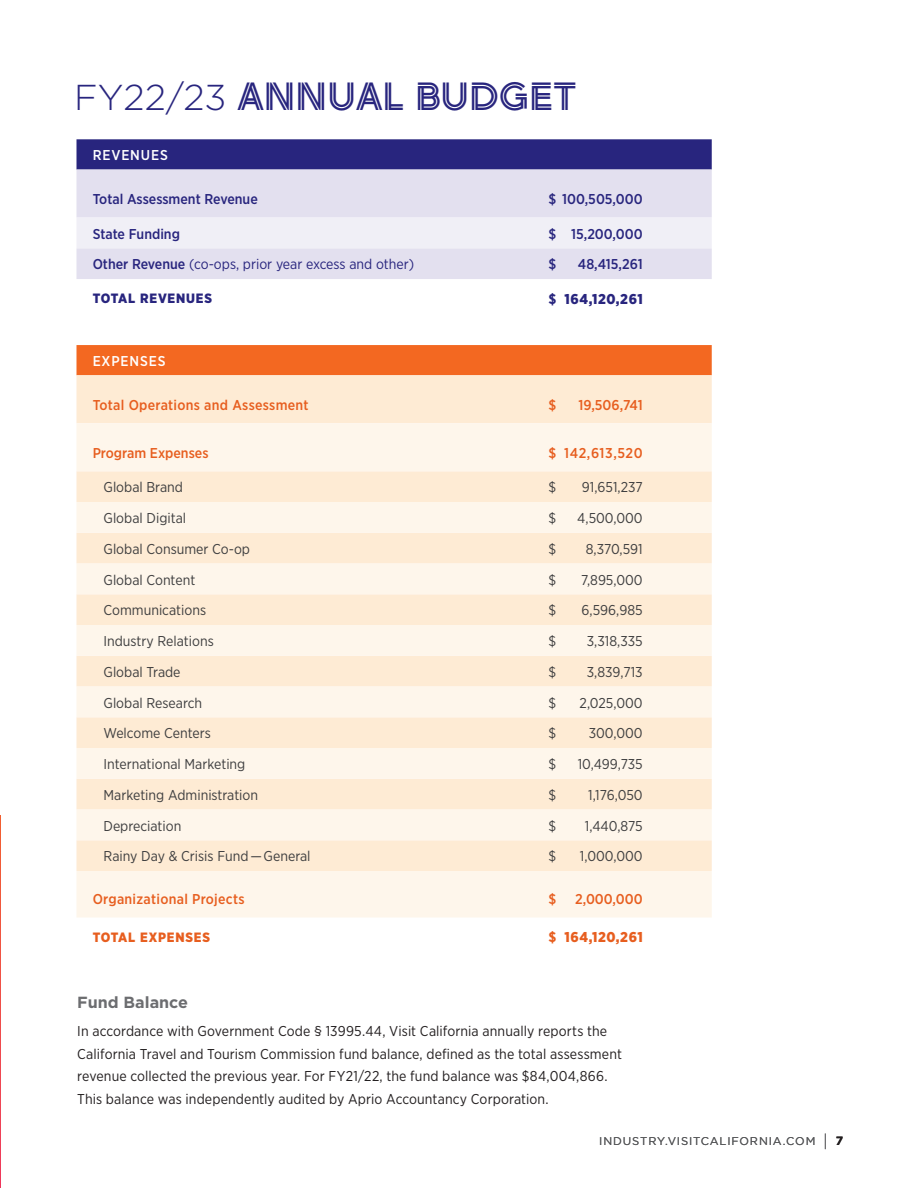
<style>
.page{position:relative;width:918px;height:1188px;background:#fff}
.page>*{position:absolute;margin:0;border:0;box-sizing:border-box;transform-origin:0 0}
.t1{font:39px "Arya Double";color:#28257e}
.t2{font:700 16.2px "Gotham";color:#6c6d70}
.t3{font:14.25px "Gotham Narrow";color:#3e3e3f}
.t4{font:14.25px/22.5px "Gotham Narrow";letter-spacing:.01em;color:#231f20}
.t5{font:500 14.25px "Gotham Narrow";letter-spacing:.02em;color:#e75e1f}
.t6{font:500 14.25px "Gotham Narrow";color:#28257e}
.t7{font:14.25px "Gotham Narrow";color:#28257e}
.t8{font:500 14.25px "Gotham Narrow";letter-spacing:.06em;color:#fff}
.t9{font:500 14.25px "Gotham Narrow";color:#e75e1f}
.t10{font:900 14.25px "Gotham Narrow";letter-spacing:.04em;color:#28257e}
.t11{font:500 14.25px "Gotham Narrow";letter-spacing:.04em;color:#e75e1f}
.t12{font:900 14.25px "Gotham Narrow";letter-spacing:.04em;color:#e75e1f}
.t13{font:900 13.5px "Gotham Narrow";letter-spacing:.06em;color:#28257e}
.t14{font:900 13.5px "Gotham Narrow";letter-spacing:.06em;color:#e75e1f}
.t15{font:11.25px "Gotham";letter-spacing:.075em;color:#57585a}
.s1{font-family:"Gotham";font-weight:300;font-size:36px}
.s2{font-weight:500}
.s3{font-weight:700}
.s4{font-size:16.8px}
.s5{font-weight:700;font-size:12px;color:#231f20}
</style>
<div class="page">
<hr style="left:0;top:815px;width:1px;height:373px;background:#f0593b">
<svg style="left:76px;top:139px;width:636px;height:31px;background:#2f2c82"></svg>
<div style="left:76px;top:170px;width:636px;height:109px;background:#e3e0ef"></div>
<div style="left:76px;top:218px;width:636px;height:30px;background:#f0eff6"></div>
<div style="left:76px;top:345px;width:636px;height:30px;background:#f36821"></div>
<div style="left:76px;top:375px;width:636px;height:48px;background:#feebd4"></div>
<svg style="left:76px;top:423px;width:636px;height:495px;background:#fef1e1"></svg>
<svg style="left:0;top:966px;width:1px;height:222px"></svg>
<p class="t1" style="left:74px;top:73px;width:503px"><span class="s1">FY22/23</span> ANNUAL BUDGET</p>
<p class="t8" style="left:93px;top:146px;width:77px">REVENUES</p>
<p class="t6" style="left:93px;top:190px;width:167px">Total Assessment Revenue</p>
<p class="t6" style="left:549px;top:190px;width:96px">$ 100,505,000</p>
<p class="t6" style="left:93px;top:225px;width:89px">State Funding</p>
<p class="t6" style="left:549px;top:225px;width:96px">$ 15,200,000</p>
<p class="t7" style="left:93px;top:256px;width:323px"><span class="s2">Other Revenue</span> (co-ops, prior year excess and other)</p>
<p class="t6" style="left:549px;top:255px;width:9px">$</p>
<p class="t6" style="left:578px;top:255px;width:66px">48,415,261</p>
<p class="t13" style="left:93px;top:290px;width:121px">TOTAL REVENUES</p>
<p class="t10" style="left:549px;top:290px;width:96px"><span class="s3">$</span> 164,120,261</p>
<p class="t8" style="left:93px;top:352px;width:74px">EXPENSES</p>
<p class="t5" style="left:93px;top:396px;width:218px">Total Operations and Assessment</p>
<p class="t5" style="left:549px;top:396px;width:9px">$</p>
<p class="t5" style="left:578px;top:396px;width:66px">19,506,741</p>
<p class="t9" style="left:93px;top:444px;width:117px">Program Expenses</p>
<p class="t11" style="left:549px;top:444px;width:96px">$ 142,613,520</p>
<p class="t3" style="left:103px;top:479px;width:81px">Global Brand</p>
<p class="t3" style="left:549px;top:479px;width:9px">$</p>
<p class="t3" style="left:582px;top:479px;width:62px">91,651,237</p>
<p class="t3" style="left:103px;top:509px;width:84px">Global Digital</p>
<p class="t3" style="left:549px;top:509px;width:9px">$</p>
<p class="t3" style="left:577px;top:509px;width:67px">4,500,000</p>
<p class="t3" style="left:103px;top:540px;width:148px">Global Consumer Co-op</p>
<p class="t3" style="left:549px;top:540px;width:9px">$</p>
<p class="t3" style="left:586px;top:540px;width:58px">8,370,591</p>
<p class="t3" style="left:103px;top:571px;width:93px">Global Content</p>
<p class="t3" style="left:549px;top:571px;width:9px">$</p>
<p class="t3" style="left:581px;top:571px;width:63px">7,895,000</p>
<p class="t3" style="left:103px;top:602px;width:104px">Communications</p>
<p class="t3" style="left:549px;top:602px;width:9px">$</p>
<p class="t3" style="left:582px;top:602px;width:63px">6,596,985</p>
<p class="t3" style="left:103px;top:632px;width:112px">Industry Relations</p>
<p class="t3" style="left:549px;top:632px;width:9px">$</p>
<p class="t3" style="left:587px;top:632px;width:57px">3,318,335</p>
<p class="t3" style="left:103px;top:663px;width:79px">Global Trade</p>
<p class="t3" style="left:549px;top:663px;width:9px">$</p>
<p class="t3" style="left:587px;top:663px;width:57px">3,839,713</p>
<p class="t3" style="left:103px;top:694px;width:100px">Global Research</p>
<p class="t3" style="left:549px;top:694px;width:9px">$</p>
<p class="t3" style="left:580px;top:694px;width:65px">2,025,000</p>
<p class="t3" style="left:103px;top:725px;width:109px">Welcome Centers</p>
<p class="t3" style="left:549px;top:725px;width:9px">$</p>
<p class="t3" style="left:589px;top:725px;width:55px">300,000</p>
<p class="t3" style="left:103px;top:755px;width:143px">International Marketing</p>
<p class="t3" style="left:549px;top:755px;width:9px">$</p>
<p class="t3" style="left:578px;top:755px;width:66px">10,499,735</p>
<p class="t3" style="left:103px;top:786px;width:156px">Marketing Administration</p>
<p class="t3" style="left:549px;top:786px;width:9px">$</p>
<p class="t3" style="left:588px;top:786px;width:56px">1,176,050</p>
<p class="t3" style="left:103px;top:817px;width:79px">Depreciation</p>
<p class="t3" style="left:549px;top:817px;width:9px">$</p>
<p class="t3" style="left:585px;top:817px;width:59px">1,440,875</p>
<p class="t3" style="left:103px;top:848px;width:209px">Rainy Day &amp; Crisis Fund — General</p>
<p class="t3" style="left:549px;top:848px;width:9px">$</p>
<p class="t3" style="left:580px;top:848px;width:64px">1,000,000</p>
<p class="t5" style="left:93px;top:890px;width:153px">Organizational Projects</p>
<p class="t5" style="left:549px;top:890px;width:9px">$</p>
<p class="t5" style="left:575px;top:890px;width:69px">2,000,000</p>
<p class="t14" style="left:93px;top:928px;width:119px">TOTAL EXPENSES</p>
<p class="t12" style="left:549px;top:928px;width:96px"><span class="s3">$</span> 164,120,261</p>
<p class="t2" style="left:77px;top:991px;width:112px">Fund Balance</p>
<p class="t4" style="left:77px;top:1020px;width:546px">In accordance with Government Code § 13995.44, Visit California annually reports the California Travel and Tourism Commission fund balance, defined as the total assessment revenue collected the previous year. For FY21/22, the fund balance was $84,004,866.<br>This balance was independently audited by Aprio Accountancy Corporation.</p>
<p class="t15" style="left:599px;top:1134px;width:245px">INDUSTRY.VISITCALIFORNIA.COM <span class="s4">|</span> <span class="s5">7</span></p>
</div>
